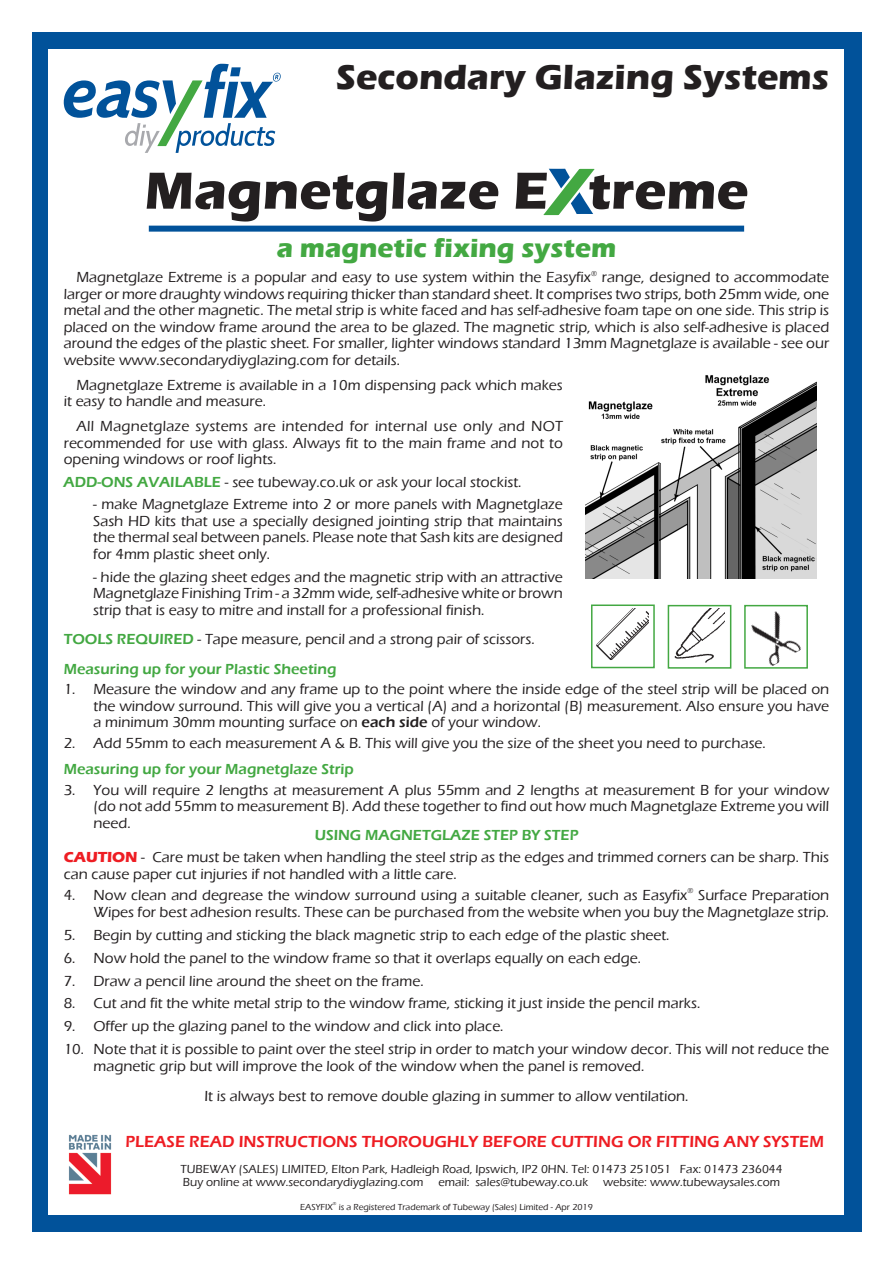
<style>
.page{position:relative;width:893px;height:1263px;background:#fff}
.page>*{position:absolute;margin:0;border:0;box-sizing:border-box;transform-origin:0 0}
.Hints_text{font:700 67.95px "Eras ITC";color:#01529a}
.Hints_text-2{font:700 54px "Eras ITC";color:#231f20}
.Hints_text-3{font:700 36px "Eras ITC";color:#231f20}
.Hints_text-4{font:700 27px "Eras ITC";color:#43a842}
.Intro_Text{font:600 16.5px "Eras ITC";color:#ee1d23}
.Instructions_Text{font:500 15px/16.5px "Eras ITC";color:#231f20;text-align:justify}
.Intro_Text-2{font:500 15px/16.5px "Eras ITC";color:#231f20;text-align:justify}
.Hints_text-5{font:500 15px/16.5px "Eras ITC";color:#231f20;text-align:justify}
.Instructions_Text-2{font:600 15px "Eras ITC";color:#43a842}
.t1{font:500 12px "Eras ITC";color:#231f20}
.t2{font:500 9px "Eras ITC";color:#231f20}
.Instructions_Text-3{font:500 7.5px "Eras ITC";color:#231f20}
.t3{font:500 4.5px "Eras ITC";color:#231f20}
.s1{font-weight:600;color:#43a842}
.s2{font-weight:600}
.s3{font-weight:700;color:#ee1d23}
</style>
<div class="page">
<div style="left:32px;top:32px;width:829px;height:1199px;background:#01529a"></div>
<div style="left:49px;top:49px;width:795px;height:1165px;background:#fff"></div>
<div style="left:668px;top:605px;width:63px;height:64px;background:#fff;border:2px solid #43a842"></div>
<div style="left:744px;top:605px;width:64px;height:64px;background:#fff;border:2px solid #43a842"></div>
<img style="left:668px;top:609px;width:57px;height:55px">
<img style="left:744px;top:604px;width:60px;height:64px">
<div style="left:591px;top:604px;width:64px;height:64px;background:#fff;border:2px solid #43a842"></div>
<img style="left:591px;top:608px;width:57px;height:55px">
<img style="left:585px;top:375px;width:232px;height:203px">
<div style="left:149px;top:226px;width:595px;height:6px;background:#01529a"></div>
<svg style="left:64px;top:64px;width:217px;height:89px"></svg>
<svg style="left:543px;top:168px;width:52px;height:48px"></svg>
<img style="left:68px;top:1134px;width:44px;height:61px">
<p class="Hints_text-3" style="left:336px;top:56px;width:495px">Secondary Glazing Systems</p>
<p class="Hints_text" style="left:547px;top:152px;width:48px">X</p>
<p class="Hints_text-2" style="left:145px;top:160px;width:605px">Magnetglaze E treme</p>
<p class="Hints_text-4" style="left:277px;top:233px;width:341px">a magnetic fixing system</p>
<p class="Intro_Text-2" style="left:64px;top:269px;width:767px;text-indent:13px">Magnetglaze Extreme is a popular and easy to use system within the Easyfix<sup>®</sup> range, designed to accommodate larger or more draughty windows requiring thicker than standard sheet. It comprises two strips, both 25mm wide, one metal and the other magnetic. The metal strip is white faced and has self-adhesive foam tape on one side. This strip is placed on the window frame around the area to be glazed. The magnetic strip, which is also self-adhesive is placed around the edges of the plastic sheet. For smaller, lighter windows standard 13mm Magnetglaze is available - see our website www.secondarydiyglazing.com for details.</p>
<p class="Intro_Text-2" style="left:64px;top:377px;width:501px;text-indent:13px">Magnetglaze Extreme is available in a 10m dispensing pack which makes it easy to handle and measure.</p>
<p class="Intro_Text-2" style="left:64px;top:418px;width:501px;text-indent:13px">All Magnetglaze systems are intended for internal use only and NOT recommended for use with glass. Always fit to the main frame and not to opening windows or roof lights.</p>
<p class="Hints_text-5" style="left:63px;top:473px;width:460px"><span class="s1">ADD-ONS AVAILABLE</span> - see tubeway.co.uk or ask your local stockist.</p>
<p class="Hints_text-5" style="left:93px;top:496px;width:471px">- make Magnetglaze Extreme into 2 or more panels with Magnetglaze Sash HD kits that use a specially designed jointing strip that maintains the thermal seal between panels. Please note that Sash kits are designed for 4mm plastic sheet only.</p>
<p class="Hints_text-5" style="left:93px;top:569px;width:471px">- hide the glazing sheet edges and the magnetic strip with an attractive Magnetglaze Finishing Trim - a 32mm wide, self-adhesive white or brown strip that is easy to mitre and install for a professional finish.</p>
<p class="Hints_text-5" style="left:64px;top:631px;width:473px"><span class="s1">TOOLS REQUIRED</span> - Tape measure, pencil and a strong pair of scissors.</p>
<p class="Instructions_Text-2" style="left:64px;top:660px;width:274px">Measuring up for your Plastic Sheeting</p>
<p class="Instructions_Text" style="left:94px;top:681px;width:737px;text-indent:-30px">1. Measure the window and any frame up to the point where the inside edge of the steel strip will be placed on the window surround. This will give you a vertical (A) and a horizontal (B) measurement. Also ensure you have a minimum 30mm mounting surface on <span class="s2">each side</span> of your window.</p>
<p class="Instructions_Text" style="left:64px;top:735px;width:704px">2. Add 55mm to each measurement A &amp; B. This will give you the size of the sheet you need to purchase.</p>
<p class="Instructions_Text-2" style="left:64px;top:760px;width:292px">Measuring up for your Magnetglaze Strip</p>
<p class="Instructions_Text" style="left:94px;top:782px;width:737px;text-indent:-30px">3. You will require 2 lengths at measurement A plus 55mm and 2 lengths at measurement B for your window (do not add 55mm to measurement B). Add these together to find out how much Magnetglaze Extreme you will need.</p>
<p class="Instructions_Text-2" style="left:315px;top:826px;width:265px">USING MAGNETGLAZE STEP BY STEP</p>
<p class="Hints_text-5" style="left:64px;top:849px;width:767px"><span class="s3">CAUTION</span> - Care must be taken when handling the steel strip as the edges and trimmed corners can be sharp. This can cause paper cut injuries if not handled with a little care.</p>
<p class="Instructions_Text" style="left:64px;top:887px;width:625px">4. Now clean and degrease the window surround using a suitable cleaner, such as Easyfix</p>
<p class="Instructions_Text-3" style="left:687px;top:886px;width:7px">®</p>
<p class="Instructions_Text" style="left:94px;top:887px;width:737px;text-align:right">Surface Preparation<br>Wipes for best adhesion results. These can be purchased from the website when you buy the Magnetglaze strip.</p>
<p class="Instructions_Text" style="left:64px;top:927px;width:607px">5. Begin by cutting and sticking the black magnetic strip to each edge of the plastic sheet.</p>
<p class="Instructions_Text" style="left:64px;top:949px;width:579px">6. Now hold the panel to the window frame so that it overlaps equally on each edge.</p>
<p class="Instructions_Text" style="left:64px;top:972px;width:361px">7. Draw a pencil line around the sheet on the frame.</p>
<p class="Instructions_Text" style="left:64px;top:995px;width:638px">8. Cut and fit the white metal strip to the window frame, sticking it just inside the pencil marks.</p>
<p class="Instructions_Text" style="left:64px;top:1018px;width:441px">9. Offer up the glazing panel to the window and click into place.</p>
<p class="Instructions_Text" style="left:94px;top:1041px;width:737px;text-indent:-30px">10. Note that it is possible to paint over the steel strip in order to match your window decor. This will not reduce the magnetic grip but will improve the look of the window when the panel is removed.</p>
<p class="Instructions_Text" style="left:204px;top:1088px;width:486px">It is always best to remove double glazing in summer to allow ventilation.</p>
<p class="Intro_Text" style="left:125px;top:1132px;width:700px">PLEASE READ INSTRUCTIONS THOROUGHLY BEFORE CUTTING OR FITTING ANY SYSTEM</p>
<p class="t1" style="left:180px;top:1163px;width:603px">TUBEWAY (SALES) LIMITED, Elton Park, Hadleigh Road, Ipswich, IP2 0HN. Tel: 01473 251051 Fax: 01473 236044</p>
<p class="t1" style="left:183px;top:1175px;width:407px">Buy online at www.secondarydiyglazing.com email: sales@tubeway.co.uk</p>
<p class="t1" style="left:603px;top:1175px;width:179px">website: www.tubewaysales.com</p>
<p class="t2" style="left:300px;top:1201px;width:34px">EASYFIX</p>
<p class="t3" style="left:333px;top:1201px;width:5px">®</p>
<p class="t2" style="left:339px;top:1201px;width:256px">is a Registered Trademark of Tubeway (Sales) Limited - Apr 2019</p>
</div>
